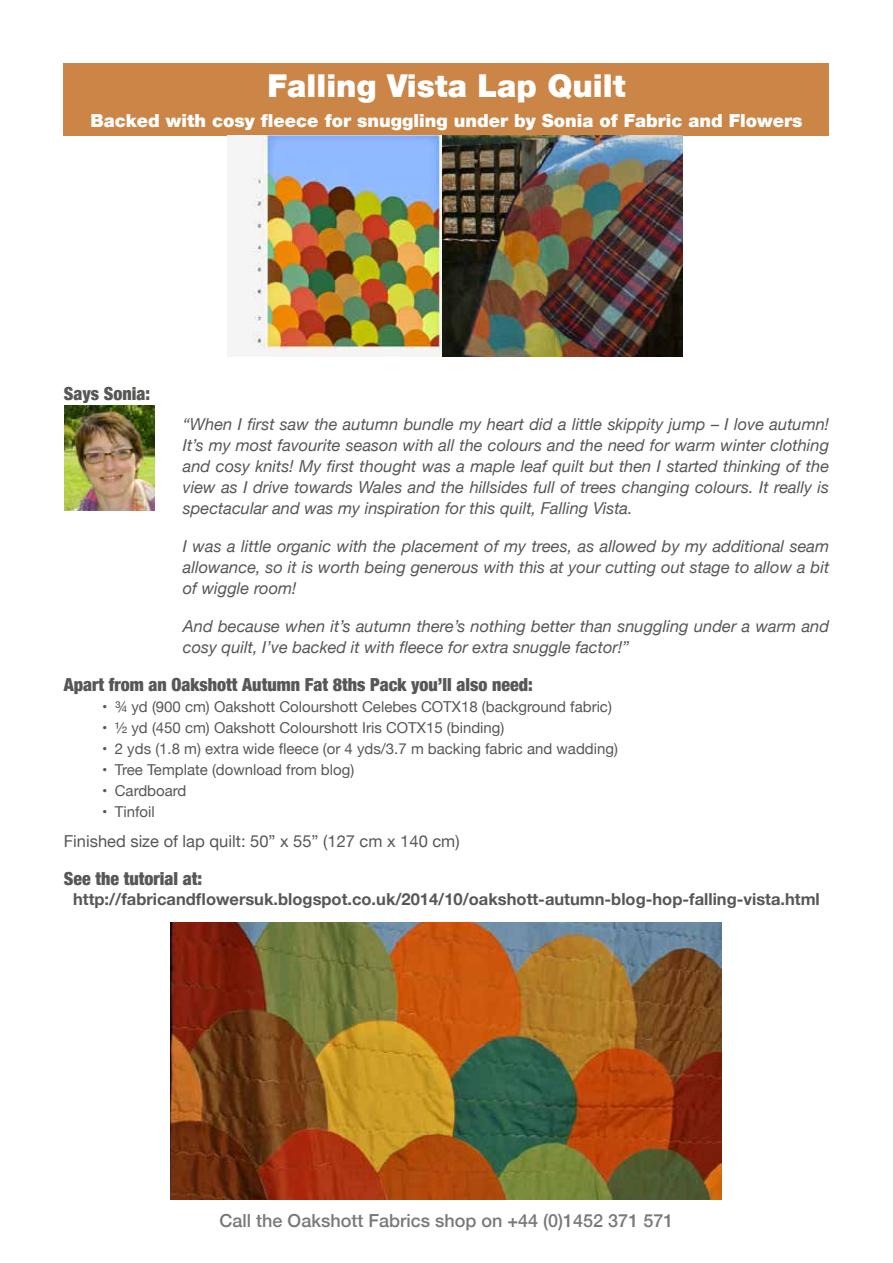
<style>
.page{position:relative;width:893px;height:1263px;background:#fff}
.page>*{position:absolute;margin:0;border:0;box-sizing:border-box;transform-origin:0 0}
.t1{font:900 31.5px "Helvetica Neue LT";color:#fff}
.Heading{font:900 condensed 18px "Helvetica Neue";color:#575756}
.Subtitle{font:900 18px "Helvetica Neue LT";color:#fff}
.t2{font:500 18px "Helvetica Neue";color:#797979}
.t3{font:italic 16.5px/21px "Helvetica Neue";color:#575756;text-align:justify}
.website{font:700 16.5px "Helvetica Neue";color:#575756}
.t4{font:16.5px "Helvetica Neue";color:#575756}
.t5{font:15px "Helvetica Neue";color:#575756}
</style>
<div class="page">
<div style="left:64px;top:64px;width:765px;height:72px;background:#ca8547"></div>
<img style="left:65px;top:406px;width:89px;height:105px">
<img style="left:227px;top:135px;width:216px;height:221px">
<img style="left:443px;top:135px;width:239px;height:221px">
<img style="left:170px;top:923px;width:552px;height:276px">
<p class="t1" style="left:267px;top:67px;width:360px">Falling Vista Lap Quilt</p>
<p class="Subtitle" style="left:91px;top:110px;width:713px">Backed with cosy fleece for snuggling under by Sonia of Fabric and Flowers</p>
<p class="Heading" style="left:64px;top:379px;width:88px">Says Sonia:</p>
<p class="t3" style="left:183px;top:414px;width:648px">“When I first saw the autumn bundle my heart did a little skippity jump – I love autumn!<br>It’s my most favourite season with all the colours and the need for warm winter clothing and cosy knits! My first thought was a maple leaf quilt but then I started thinking of the view as I drive towards Wales and the hillsides full of trees changing colours. It really is spectacular and was my inspiration for this quilt, Falling Vista.</p>
<p class="t3" style="left:183px;top:536px;width:648px">I was a little organic with the placement of my trees, as allowed by my additional seam allowance, so it is worth being generous with this at your cutting out stage to allow a bit of wiggle room!</p>
<p class="t3" style="left:183px;top:616px;width:648px">And because when it’s autumn there’s nothing better than snuggling under a warm and cosy quilt, I’ve backed it with fleece for extra snuggle factor!”</p>
<p class="Heading" style="left:64px;top:670px;width:471px">Apart from an Oakshott Autumn Fat 8ths Pack you’ll also need:</p>
<p class="t5" style="left:102px;top:696px;width:511px">• ¾ yd (900 cm) Oakshott Colourshott Celebes COTX18 (background fabric)</p>
<p class="t5" style="left:102px;top:717px;width:404px">• ½ yd (450 cm) Oakshott Colourshott Iris COTX15 (binding)</p>
<p class="t5" style="left:102px;top:738px;width:517px">• 2 yds (1.8 m) extra wide fleece (or 4 yds/3.7 m backing fabric and wadding)</p>
<p class="t5" style="left:102px;top:759px;width:254px">• Tree Template (download from blog)</p>
<p class="t5" style="left:102px;top:780px;width:86px">• Cardboard</p>
<p class="t5" style="left:102px;top:801px;width:54px">• Tinfoil</p>
<p class="t4" style="left:64px;top:829px;width:397px">Finished size of lap quilt: 50” x 55” (127 cm x 140 cm)</p>
<p class="Heading" style="left:64px;top:864px;width:140px">See the tutorial at:</p>
<p class="website" style="left:73px;top:886px;width:748px">http://fabricandflowersuk.blogspot.co.uk/2014/10/oakshott-autumn-blog-hop-falling-vista.html</p>
<p class="t2" style="left:220px;top:1206px;width:455px">Call the Oakshott Fabrics shop on +44 (0)1452 371 571</p>
</div>
